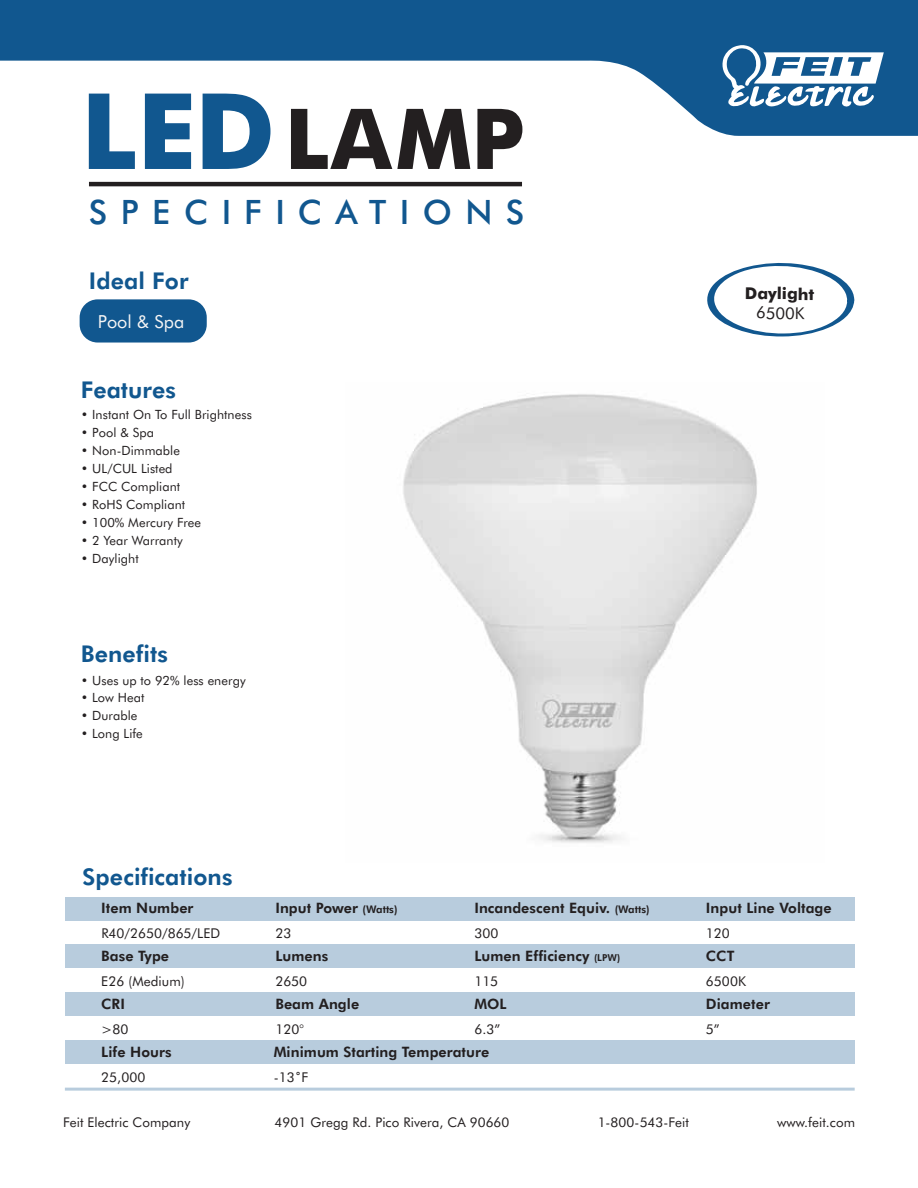
<style>
.page{position:relative;width:918px;height:1188px;background:#fff}
.page>*{position:absolute;margin:0;border:0;box-sizing:border-box;transform-origin:0 0}
.t1{font:700 105.45px "Futura BT";color:#11578f}
.t2{font:700 84px "Futura BT";color:#231f20}
.t3{font:500 33.6px "Futura BT";letter-spacing:.4em;color:#11578f}
.t4{font:800 23.1px "Futura BT";letter-spacing:.005em;color:#11578f}
.t5{font:18px "Futura BT";color:#f5f5f5}
.t6{font:700 16.35px "Futura BT";color:#231f20}
.t7{font:16.35px "Futura BT";color:#231f20}
.t8{font:800 14.4px "Futura BT";letter-spacing:.005em;color:#231f20}
.t9{font:13.5px "Futura BT";letter-spacing:.005em;color:#231f20}
.t10{font:13.35px "Futura BT";letter-spacing:.005em;color:#231f20}
.t11{font:12.75px "Futura BT";letter-spacing:.005em;color:#231f20}
.s1{font-size:10.5px}
.s2{font-size:9.6px}
</style>
<div class="page">
<hr style="left:89px;top:182px;width:433px;height:4px;background:#231f20">
<svg style="left:0;top:0;width:918px;height:136px;fill:#11578f"></svg>
<svg style="left:721px;top:45px;width:163px;height:63px"></svg>
<div style="left:65px;top:897px;width:790px;height:24px;background:#b8ccdd"></div>
<div style="left:65px;top:944px;width:790px;height:24px;background:#b8ccdd"></div>
<div style="left:65px;top:992px;width:790px;height:24px;background:#b8ccdd"></div>
<div style="left:65px;top:1040px;width:790px;height:24px;background:#b8ccdd"></div>
<hr style="left:65px;top:1088px;width:790px;height:3px;background:#11578f">
<div style="left:80px;top:299px;width:127px;height:44px;background:#11578f;border-radius:18px"></div>
<svg style="left:707px;top:263px;width:147px;height:74px"></svg>
<img style="left:403px;top:394px;width:354px;height:449px">
<h1 class="t1" style="left:81px;top:67px;width:196px">LED</h1>
<h2 class="t2" style="left:285px;top:88px;width:241px">LAMP</h2>
<h3 class="t3" style="left:89px;top:191px;width:437px">SPECIFICATIONS</h3>
<h3 class="t4" style="left:89px;top:266px;width:101px">Ideal For</h3>
<h3 class="t5" style="left:98px;top:310px;width:88px">Pool &amp; Spa</h3>
<h3 class="t4" style="left:81px;top:376px;width:97px">Features</h3>
<p class="t11" style="left:81px;top:407px;width:173px">• Instant On To Full Brightness</p>
<p class="t11" style="left:81px;top:425px;width:75px">• Pool &amp; Spa</p>
<p class="t11" style="left:81px;top:443px;width:101px">• Non-Dimmable</p>
<p class="t11" style="left:81px;top:460px;width:93px">• UL/CUL Listed</p>
<p class="t11" style="left:81px;top:478px;width:101px">• FCC Compliant</p>
<p class="t11" style="left:81px;top:496px;width:106px">• RoHS Compliant</p>
<p class="t11" style="left:81px;top:514px;width:122px">• 100% Mercury Free</p>
<p class="t11" style="left:81px;top:532px;width:104px">• 2 Year Warranty</p>
<p class="t11" style="left:81px;top:550px;width:59px">• Daylight</p>
<h3 class="t4" style="left:81px;top:639px;width:89px">Benefits</h3>
<p class="t11" style="left:81px;top:672px;width:166px">• Uses up to 92% less energy</p>
<p class="t11" style="left:81px;top:690px;width:65px">• Low Heat</p>
<p class="t11" style="left:81px;top:708px;width:58px">• Durable</p>
<p class="t11" style="left:81px;top:726px;width:64px">• Long Life</p>
<h3 class="t4" style="left:82px;top:862px;width:152px">Specifications</h3>
<p class="t8" style="left:101px;top:899px;width:94px">Item Number</p>
<p class="t8" style="left:275px;top:899px;width:124px">Input Power <span class="s1">(Watts)</span></p>
<p class="t8" style="left:474px;top:899px;width:177px">Incandescent Equiv. <span class="s1">(Watts)</span></p>
<p class="t6" style="left:745px;top:283px;width:71px;rotate:1deg">Daylight</p>
<p class="t7" style="left:757px;top:303px;width:50px;rotate:1deg">6500K</p>
<p class="t8" style="left:706px;top:899px;width:127px">Input Line Voltage</p>
<p class="t9" style="left:101px;top:925px;width:120px">R40/2650/865/LED</p>
<p class="t9" style="left:275px;top:925px;width:17px">23</p>
<p class="t9" style="left:275px;top:973px;width:33px">2650</p>
<p class="t9" style="left:474px;top:925px;width:26px">300</p>
<p class="t9" style="left:706px;top:925px;width:26px">120</p>
<p class="t8" style="left:101px;top:947px;width:69px">Base Type</p>
<p class="t8" style="left:474px;top:947px;width:147px">Lumen Efficiency <span class="s2">(LPW)</span></p>
<p class="t8" style="left:706px;top:947px;width:30px">CCT</p>
<p class="t8" style="left:275px;top:947px;width:54px">Lumens</p>
<p class="t8" style="left:275px;top:995px;width:85px">Beam Angle</p>
<p class="t9" style="left:101px;top:973px;width:85px">E26 (Medium)</p>
<p class="t9" style="left:706px;top:973px;width:42px">6500K</p>
<p class="t9" style="left:474px;top:973px;width:25px">115</p>
<p class="t8" style="left:706px;top:995px;width:65px">Diameter</p>
<p class="t8" style="left:101px;top:995px;width:25px">CRI</p>
<p class="t8" style="left:101px;top:1043px;width:72px">Life Hours</p>
<p class="t9" style="left:101px;top:1069px;width:46px">25,000</p>
<p class="t8" style="left:474px;top:995px;width:34px">MOL</p>
<p class="t9" style="left:474px;top:1021px;width:27px">6.3”</p>
<p class="t9" style="left:706px;top:1021px;width:15px">5”</p>
<p class="t9" style="left:275px;top:1021px;width:30px">120°</p>
<p class="t9" style="left:101px;top:1021px;width:29px">&gt;80</p>
<p class="t8" style="left:274px;top:1043px;width:217px">Minimum Starting Temperature</p>
<p class="t9" style="left:274px;top:1069px;width:36px">-13˚F</p>
<p class="t10" style="left:63px;top:1114px;width:129px">Feit Electric Company</p>
<p class="t10" style="left:275px;top:1114px;width:236px">4901 Gregg Rd. Pico Rivera, CA 90660</p>
<p class="t10" style="left:598px;top:1114px;width:93px">1-800-543-Feit</p>
<p class="t10" style="left:777px;top:1114px;width:79px">www.feit.com</p>
</div>
